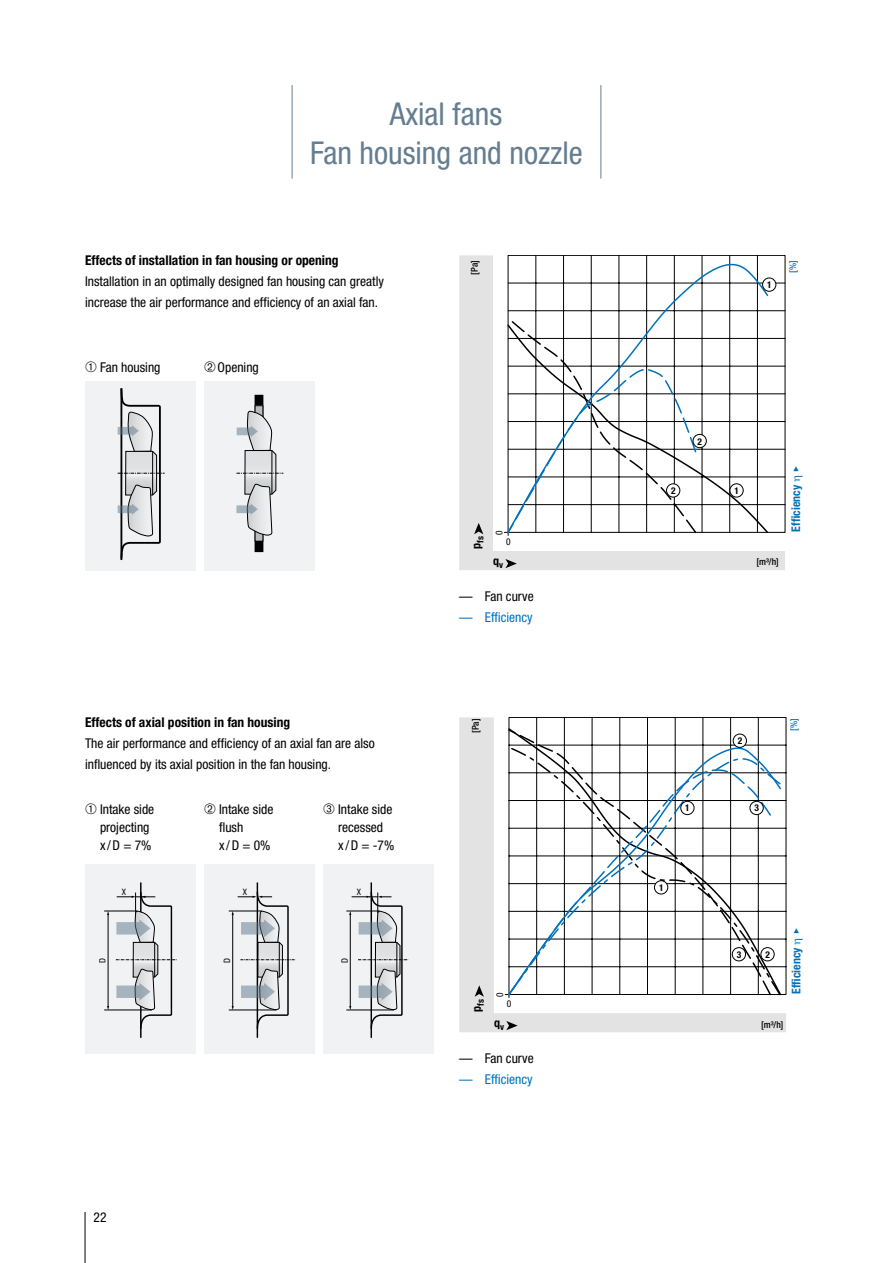
<style>
.page{position:relative;width:893px;height:1263px;background:#fff}
.page>*{position:absolute;margin:0;border:0;box-sizing:border-box;transform-origin:0 0}
.t1{font:condensed 31.5px/39px "Helvetica Neue LT Pro";color:#647d91;text-align:center}
.t2{font:condensed 13.5px/18px "Helvetica Neue LT Pro";color:#000}
.t3{font:700 condensed 13.5px "Helvetica Neue LT Pro";color:#000}
.t4{font:condensed 13.5px "Helvetica Neue LT Pro";color:#0071bb}
.t5{font:700 condensed 12px "Helvetica Neue LT Pro";color:#0071bb}
.t6{font:700 condensed 12px "Helvetica Neue LT Pro";color:#000}
.t7{font:500 condensed 9.45px "Helvetica Neue LT";color:#000}
.t8{font:700 condensed 9.45px "Helvetica Neue LT";color:#000}
.t9{font:500 condensed 9.45px "Helvetica Neue LT";color:#0071bb}
.t10{font:condensed 9.45px "Helvetica Neue LT";color:#000}
.t11{font:700 condensed 9px "Helvetica Neue LT Pro";color:#000}
.t12{font:condensed 8.85px "Helvetica Neue LT Pro";color:#000}
.s1{font-family:"Wuerth";font-weight:400;font-stretch:normal}
</style>
<div class="page">
<hr style="left:85px;top:1212px;width:1px;height:51px;background:#000">
<div style="left:85px;top:864px;width:111px;height:189px;background:#f0f2f4"></div>
<div style="left:204px;top:864px;width:111px;height:189px;background:#f0f2f4"></div>
<div style="left:323px;top:864px;width:111px;height:189px;background:#f0f2f4"></div>
<hr style="left:140px;top:882px;width:2px;height:156px;background:#000">
<hr style="left:104px;top:911px;width:33px;height:1px;background:#000">
<hr style="left:104px;top:1010px;width:48px;height:1px;background:#000">
<hr style="left:108px;top:914px;width:1px;height:93px;background:#000">
<svg style="left:116px;top:890px;width:61px;height:140px"></svg>
<hr style="left:257px;top:882px;width:1px;height:156px;background:#000">
<hr style="left:229px;top:911px;width:33px;height:1px;background:#000">
<hr style="left:229px;top:1010px;width:47px;height:1px;background:#000">
<svg style="left:232px;top:890px;width:63px;height:140px"></svg>
<hr style="left:371px;top:882px;width:1px;height:156px;background:#000">
<hr style="left:346px;top:911px;width:33px;height:1px;background:#000">
<hr style="left:346px;top:1010px;width:48px;height:1px;background:#000">
<svg style="left:349px;top:890px;width:59px;height:140px"></svg>
<svg style="left:459px;top:717px;width:327px;height:315px;fill:#e3e3e3"></svg>
<svg style="left:509px;top:717px;width:277px;height:278px"></svg>
<svg style="left:507px;top:727px;width:275px;height:20px"></svg>
<svg style="left:507px;top:747px;width:275px;height:249px"></svg>
<div style="left:681px;top:801px;width:13px;height:14px;background:#fff;border-radius:50%"></div>
<div style="left:680px;top:801px;width:14px;height:14px;border:1px solid #000;border-radius:50%"></div>
<div style="left:750px;top:801px;width:13px;height:14px;background:#fff;border-radius:50%"></div>
<div style="left:749px;top:801px;width:15px;height:14px;border:1px solid #000;border-radius:50%"></div>
<div style="left:733px;top:734px;width:13px;height:13px;background:#fff;border-radius:50%"></div>
<div style="left:733px;top:734px;width:14px;height:14px;border:1px solid #000;border-radius:50%"></div>
<div style="left:85px;top:381px;width:111px;height:189px;background:#f0f2f4"></div>
<div style="left:204px;top:381px;width:111px;height:189px;background:#f0f2f4"></div>
<svg style="left:459px;top:255px;width:326px;height:315px;fill:#e3e3e3"></svg>
<hr style="left:536px;top:255px;width:1px;height:277px;background:#000">
<hr style="left:563px;top:255px;width:1px;height:277px;background:#000">
<hr style="left:591px;top:255px;width:1px;height:277px;background:#000">
<hr style="left:619px;top:255px;width:1px;height:277px;background:#000">
<hr style="left:646px;top:255px;width:1px;height:277px;background:#000">
<hr style="left:674px;top:255px;width:1px;height:277px;background:#000">
<hr style="left:702px;top:255px;width:1px;height:277px;background:#000">
<hr style="left:729px;top:255px;width:1px;height:277px;background:#000">
<hr style="left:757px;top:255px;width:1px;height:277px;background:#000">
<hr style="left:508px;top:283px;width:277px;height:1px;background:#000">
<hr style="left:508px;top:310px;width:277px;height:1px;background:#000">
<hr style="left:508px;top:338px;width:277px;height:1px;background:#000">
<hr style="left:508px;top:366px;width:277px;height:1px;background:#000">
<hr style="left:508px;top:394px;width:277px;height:1px;background:#000">
<hr style="left:508px;top:421px;width:277px;height:1px;background:#000">
<hr style="left:508px;top:449px;width:277px;height:1px;background:#000">
<hr style="left:508px;top:477px;width:277px;height:1px;background:#000">
<hr style="left:508px;top:504px;width:277px;height:1px;background:#000">
<svg style="left:506px;top:263px;width:263px;height:271px"></svg>
<div style="left:763px;top:278px;width:13px;height:13px;background:#fff;border-radius:50%"></div>
<div style="left:762px;top:277px;width:14px;height:15px;border:1px solid #000;border-radius:50%"></div>
<div style="left:693px;top:434px;width:13px;height:14px;background:#fff;border-radius:50%"></div>
<div style="left:693px;top:434px;width:14px;height:14px;border:1px solid #000;border-radius:50%"></div>
<svg style="left:118px;top:388px;width:47px;height:172px"></svg>
<div style="left:255px;top:395px;width:8px;height:157px;background:#000"></div>
<div style="left:255px;top:406px;width:8px;height:135px;background:#b9bbbd"></div>
<div style="left:255px;top:405px;width:8px;height:137px;border:1px solid #000"></div>
<svg style="left:236px;top:410px;width:47px;height:126px"></svg>
<hr style="left:292px;top:85px;width:1px;height:94px;background:#647d91">
<hr style="left:600px;top:85px;width:1px;height:94px;background:#647d91">
<svg style="left:474px;top:523px;width:9px;height:11px"></svg>
<svg style="left:475px;top:985px;width:9px;height:12px"></svg>
<svg style="left:505px;top:559px;width:12px;height:9px"></svg>
<svg style="left:506px;top:1021px;width:12px;height:9px"></svg>
<h1 class="t1" style="left:310px;top:94px;width:274px">Axial fans<br>Fan housing and nozzle</h1>
<p class="t3" style="left:85px;top:252px;width:255px">Effects of installation in fan housing or opening</p>
<p class="t2" style="left:85px;top:270px;width:300px;line-height:21px">Installation in an optimally designed fan housing can greatly increase the air performance and efficiency of an axial fan.</p>
<p class="t2" style="left:85px;top:358px;width:77px">➀ Fan housing</p>
<p class="t2" style="left:204px;top:358px;width:56px">➁Opening</p>
<p class="t7" style="left:469px;top:275px;width:16px;rotate:-90deg">[Pa]</p>
<p class="t11" style="left:475px;top:549px;width:14px;rotate:-90deg"><sup>p</sup>fs</p>
<p class="t10" style="left:494px;top:535px;width:6px;rotate:-90deg">0</p>
<p class="t10" style="left:506px;top:536px;width:6px">0</p>
<p class="t6" style="left:493px;top:554px;width:11px">q<sub>v</sub></p>
<p class="t2" style="left:459px;top:587px;width:76px">— Fan curve</p>
<p class="t4" style="left:459px;top:609px;width:75px">— Efficiency</p>
<p class="t8" style="left:767px;top:279px;width:6px">1</p>
<p class="t9" style="left:787px;top:273px;width:14px;rotate:-90deg">[%]</p>
<p class="t8" style="left:697px;top:435px;width:6px">2</p>
<p class="t8" style="left:671px;top:485px;width:6px">2</p>
<p class="t8" style="left:734px;top:485px;width:6px">1</p>
<p class="t7" style="left:756px;top:556px;width:24px">[m³/h]</p>
<p class="t5" style="left:789px;top:531px;width:67px;rotate:-90deg">Efficiency <span class="s1">▸</span></p>
<p class="t3" style="left:85px;top:714px;width:207px">Effects of axial position in fan housing</p>
<p class="t2" style="left:85px;top:732px;width:291px;line-height:21px">The air performance and efficiency of an axial fan are also influenced by its axial position in the fan housing.</p>
<p class="t2" style="left:100px;top:799px;width:56px;text-indent:-15px">➀ Intake side projecting x/D = 7%</p>
<p class="t2" style="left:219px;top:799px;width:56px;text-indent:-15px">➁ Intake side flush<br>x/D = 0%</p>
<p class="t2" style="left:338px;top:799px;width:58px;text-indent:-15px">➂ Intake side recessed x/D = -7%</p>
<p class="t12" style="left:122px;top:886px;width:6px">X</p>
<p class="t12" style="left:97px;top:963px;width:6px;rotate:-90deg">D</p>
<p class="t12" style="left:242px;top:886px;width:6px">X</p>
<p class="t12" style="left:243px;top:886px;width:6px">X</p>
<p class="t12" style="left:221px;top:963px;width:6px;rotate:-90deg">D</p>
<p class="t12" style="left:222px;top:963px;width:6px;rotate:-90deg">D</p>
<p class="t12" style="left:357px;top:886px;width:6px">X</p>
<p class="t12" style="left:358px;top:886px;width:6px">X</p>
<p class="t12" style="left:339px;top:963px;width:6px;rotate:-90deg">D</p>
<p class="t12" style="left:340px;top:963px;width:6px;rotate:-90deg">D</p>
<p class="t2" style="left:94px;top:1208px;width:14px">22</p>
<p class="t7" style="left:470px;top:733px;width:16px;rotate:-90deg">[Pa]</p>
<p class="t9" style="left:788px;top:731px;width:14px;rotate:-90deg">[%]</p>
<p class="t8" style="left:738px;top:735px;width:6px">2</p>
<p class="t11" style="left:475px;top:1011px;width:14px;rotate:-90deg"><sup>p</sup>fs</p>
<p class="t10" style="left:494px;top:997px;width:6px;rotate:-90deg">0</p>
<p class="t10" style="left:507px;top:998px;width:6px">0</p>
<p class="t6" style="left:494px;top:1016px;width:11px">q<sub>v</sub></p>
<p class="t2" style="left:459px;top:1049px;width:76px">— Fan curve</p>
<p class="t4" style="left:459px;top:1071px;width:75px">— Efficiency</p>
<p class="t8" style="left:685px;top:802px;width:6px">1</p>
<p class="t8" style="left:754px;top:802px;width:6px">3</p>
<p class="t8" style="left:659px;top:882px;width:6px">1</p>
<p class="t8" style="left:737px;top:949px;width:6px">3</p>
<p class="t8" style="left:765px;top:949px;width:6px">2</p>
<p class="t5" style="left:789px;top:994px;width:67px;rotate:-90deg">Efficiency <span class="s1">▸</span></p>
<p class="t7" style="left:761px;top:1018px;width:24px">[m³/h]</p>
</div>
